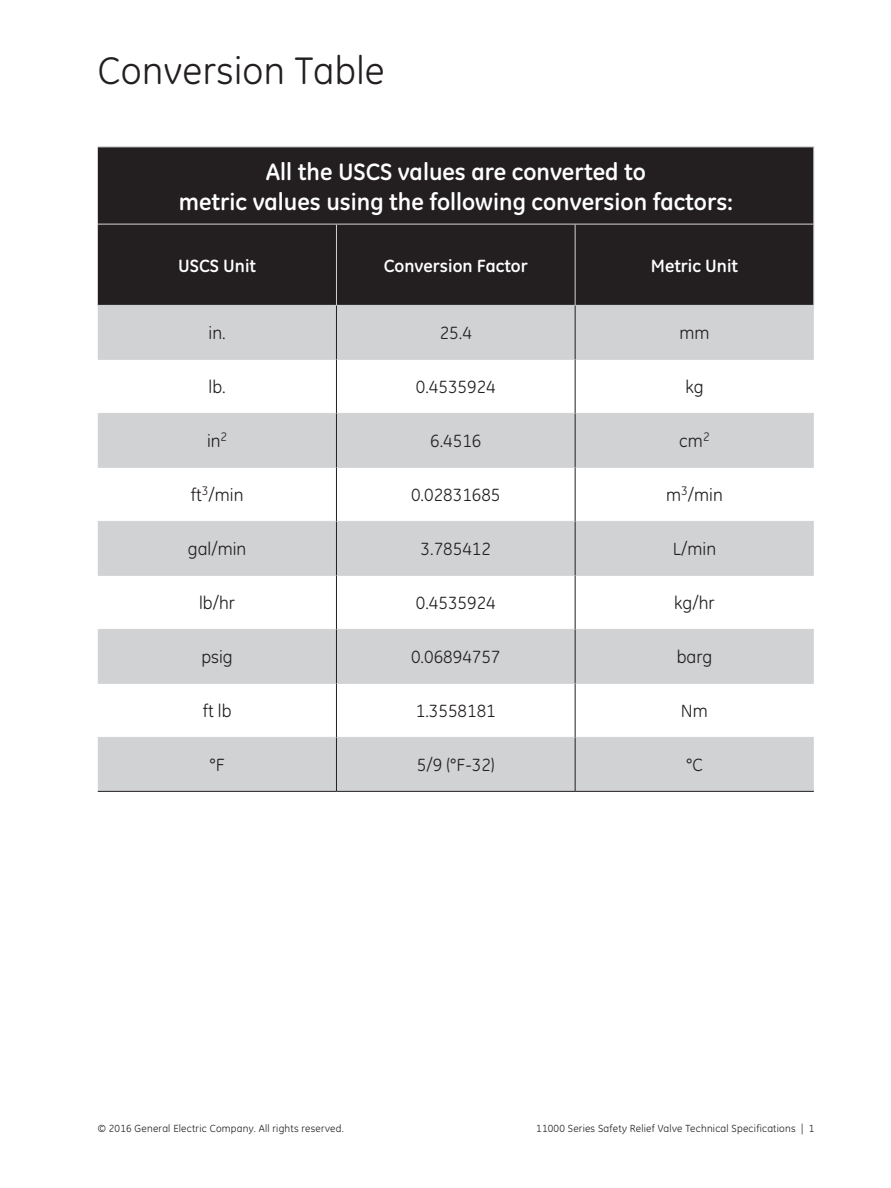
<style>
.page{position:relative;width:891px;height:1188px;background:#fff}
.page>*{position:absolute;margin:0;border:0;box-sizing:border-box;transform-origin:0 0}
.t1{font:39px "GE Inspira";letter-spacing:.01em;color:#231f20}
.t2{font:700 24px "GE Inspira";color:#fff}
.t3{font:18px "GE Inspira";color:#231f20}
.t4{font:700 18px "GE Inspira";color:#fff}
.t5{font:10.5px "GE Inspira";letter-spacing:.02em;color:#231f20}
</style>
<div class="page">
<div style="left:98px;top:148px;width:715px;height:157px;background:#231f20"></div>
<div style="left:98px;top:306px;width:716px;height:485px;background:#d1d2d4"></div>
<svg style="left:98px;top:360px;width:716px;height:377px"></svg>
<hr style="left:98px;top:147px;width:238px;height:1px;background:#d1d2d4">
<hr style="left:336px;top:147px;width:239px;height:1px;background:#d1d2d4">
<hr style="left:575px;top:147px;width:239px;height:1px;background:#d1d2d4">
<hr style="left:813px;top:147px;width:1px;height:77px;background:#d1d2d4">
<hr style="left:98px;top:224px;width:238px;height:1px;background:#d1d2d4">
<hr style="left:336px;top:224px;width:239px;height:1px;background:#d1d2d4">
<hr style="left:336px;top:224px;width:1px;height:81px;background:#d1d2d4">
<hr style="left:575px;top:224px;width:239px;height:1px;background:#d1d2d4">
<hr style="left:575px;top:224px;width:1px;height:81px;background:#d1d2d4">
<hr style="left:813px;top:224px;width:1px;height:81px;background:#d1d2d4">
<hr style="left:98px;top:305px;width:238px;height:1px;background:#d1d2d4">
<hr style="left:336px;top:305px;width:239px;height:1px;background:#d1d2d4">
<hr style="left:575px;top:305px;width:239px;height:1px;background:#d1d2d4">
<hr style="left:98px;top:359px;width:238px;height:1px;background:#d1d2d4">
<hr style="left:336px;top:359px;width:239px;height:1px;background:#d1d2d4">
<hr style="left:575px;top:359px;width:239px;height:1px;background:#d1d2d4">
<hr style="left:98px;top:413px;width:238px;height:1px;background:#d1d2d4">
<hr style="left:336px;top:413px;width:239px;height:1px;background:#d1d2d4">
<hr style="left:575px;top:413px;width:239px;height:1px;background:#d1d2d4">
<hr style="left:98px;top:467px;width:238px;height:1px;background:#d1d2d4">
<hr style="left:336px;top:467px;width:239px;height:1px;background:#d1d2d4">
<hr style="left:575px;top:467px;width:239px;height:1px;background:#d1d2d4">
<hr style="left:98px;top:521px;width:238px;height:1px;background:#d1d2d4">
<hr style="left:336px;top:521px;width:239px;height:1px;background:#d1d2d4">
<hr style="left:575px;top:521px;width:239px;height:1px;background:#d1d2d4">
<hr style="left:98px;top:575px;width:238px;height:1px;background:#d1d2d4">
<hr style="left:336px;top:575px;width:239px;height:1px;background:#d1d2d4">
<hr style="left:575px;top:575px;width:239px;height:1px;background:#d1d2d4">
<hr style="left:98px;top:629px;width:238px;height:1px;background:#d1d2d4">
<hr style="left:336px;top:629px;width:239px;height:1px;background:#d1d2d4">
<hr style="left:575px;top:629px;width:239px;height:1px;background:#d1d2d4">
<hr style="left:98px;top:683px;width:238px;height:1px;background:#d1d2d4">
<hr style="left:336px;top:683px;width:239px;height:1px;background:#d1d2d4">
<hr style="left:575px;top:683px;width:239px;height:1px;background:#d1d2d4">
<hr style="left:98px;top:737px;width:238px;height:1px;background:#d1d2d4">
<hr style="left:336px;top:737px;width:239px;height:1px;background:#d1d2d4">
<hr style="left:575px;top:737px;width:239px;height:1px;background:#d1d2d4">
<hr style="left:336px;top:306px;width:1px;height:53px;background:#231f20">
<hr style="left:575px;top:306px;width:1px;height:53px;background:#231f20">
<hr style="left:336px;top:360px;width:1px;height:53px;background:#231f20">
<hr style="left:575px;top:360px;width:1px;height:53px;background:#231f20">
<hr style="left:336px;top:414px;width:1px;height:53px;background:#231f20">
<hr style="left:575px;top:414px;width:1px;height:53px;background:#231f20">
<hr style="left:336px;top:468px;width:1px;height:53px;background:#231f20">
<hr style="left:575px;top:468px;width:1px;height:53px;background:#231f20">
<hr style="left:336px;top:522px;width:1px;height:53px;background:#231f20">
<hr style="left:575px;top:522px;width:1px;height:53px;background:#231f20">
<hr style="left:336px;top:576px;width:1px;height:53px;background:#231f20">
<hr style="left:575px;top:576px;width:1px;height:53px;background:#231f20">
<hr style="left:336px;top:630px;width:1px;height:53px;background:#231f20">
<hr style="left:575px;top:630px;width:1px;height:53px;background:#231f20">
<hr style="left:336px;top:684px;width:1px;height:53px;background:#231f20">
<hr style="left:575px;top:684px;width:1px;height:53px;background:#231f20">
<hr style="left:336px;top:738px;width:1px;height:53px;background:#231f20">
<hr style="left:575px;top:738px;width:1px;height:53px;background:#231f20">
<hr style="left:98px;top:791px;width:238px;height:1px;background:#231f20">
<hr style="left:336px;top:791px;width:239px;height:1px;background:#231f20">
<hr style="left:575px;top:791px;width:239px;height:1px;background:#231f20">
<p class="t1" style="left:98px;top:48px;width:289px">Conversion Table</p>
<p class="t2" style="left:266px;top:156px;width:382px">All the USCS values are converted to</p>
<p class="t2" style="left:179px;top:186px;width:555px">metric values using the following conversion factors:</p>
<p class="t4" style="left:178px;top:254px;width:79px">USCS Unit</p>
<p class="t4" style="left:384px;top:254px;width:145px">Conversion Factor</p>
<p class="t4" style="left:651px;top:254px;width:89px">Metric Unit</p>
<p class="t3" style="left:209px;top:323px;width:19px">in.</p>
<p class="t3" style="left:440px;top:323px;width:34px">25.4</p>
<p class="t3" style="left:679px;top:323px;width:32px">mm</p>
<p class="t3" style="left:209px;top:377px;width:18px">lb.</p>
<p class="t3" style="left:416px;top:377px;width:81px">0.4535924</p>
<p class="t3" style="left:685px;top:377px;width:20px">kg</p>
<p class="t3" style="left:207px;top:431px;width:22px">in<sup>2</sup></p>
<p class="t3" style="left:430px;top:431px;width:53px">6.4516</p>
<p class="t3" style="left:679px;top:431px;width:32px">cm<sup>2</sup></p>
<p class="t3" style="left:191px;top:485px;width:54px">ft<sup>3</sup>/min</p>
<p class="t3" style="left:411px;top:485px;width:91px">0.02831685</p>
<p class="t3" style="left:666px;top:485px;width:58px">m<sup>3</sup>/min</p>
<p class="t3" style="left:188px;top:539px;width:60px">gal/min</p>
<p class="t3" style="left:421px;top:539px;width:72px">3.785412</p>
<p class="t3" style="left:673px;top:539px;width:45px">L/min</p>
<p class="t3" style="left:199px;top:593px;width:37px">lb/hr</p>
<p class="t3" style="left:416px;top:593px;width:81px">0.4535924</p>
<p class="t3" style="left:674px;top:593px;width:42px">kg/hr</p>
<p class="t3" style="left:202px;top:647px;width:33px">psig</p>
<p class="t3" style="left:411px;top:647px;width:91px">0.06894757</p>
<p class="t3" style="left:677px;top:647px;width:37px">barg</p>
<p class="t3" style="left:203px;top:701px;width:30px">ft lb</p>
<p class="t3" style="left:416px;top:701px;width:81px">1.3558181</p>
<p class="t3" style="left:681px;top:701px;width:28px">Nm</p>
<p class="t3" style="left:210px;top:755px;width:17px">°F</p>
<p class="t3" style="left:417px;top:755px;width:79px">5/9 (°F-32)</p>
<p class="t3" style="left:686px;top:755px;width:18px">°C</p>
<p class="t5" style="left:98px;top:1123px;width:247px">© 2016 General Electric Company. All rights reserved.</p>
<p class="t5" style="left:536px;top:1123px;width:280px">11000 Series Safety Relief Valve Technical Specifications | 1</p>
</div>
